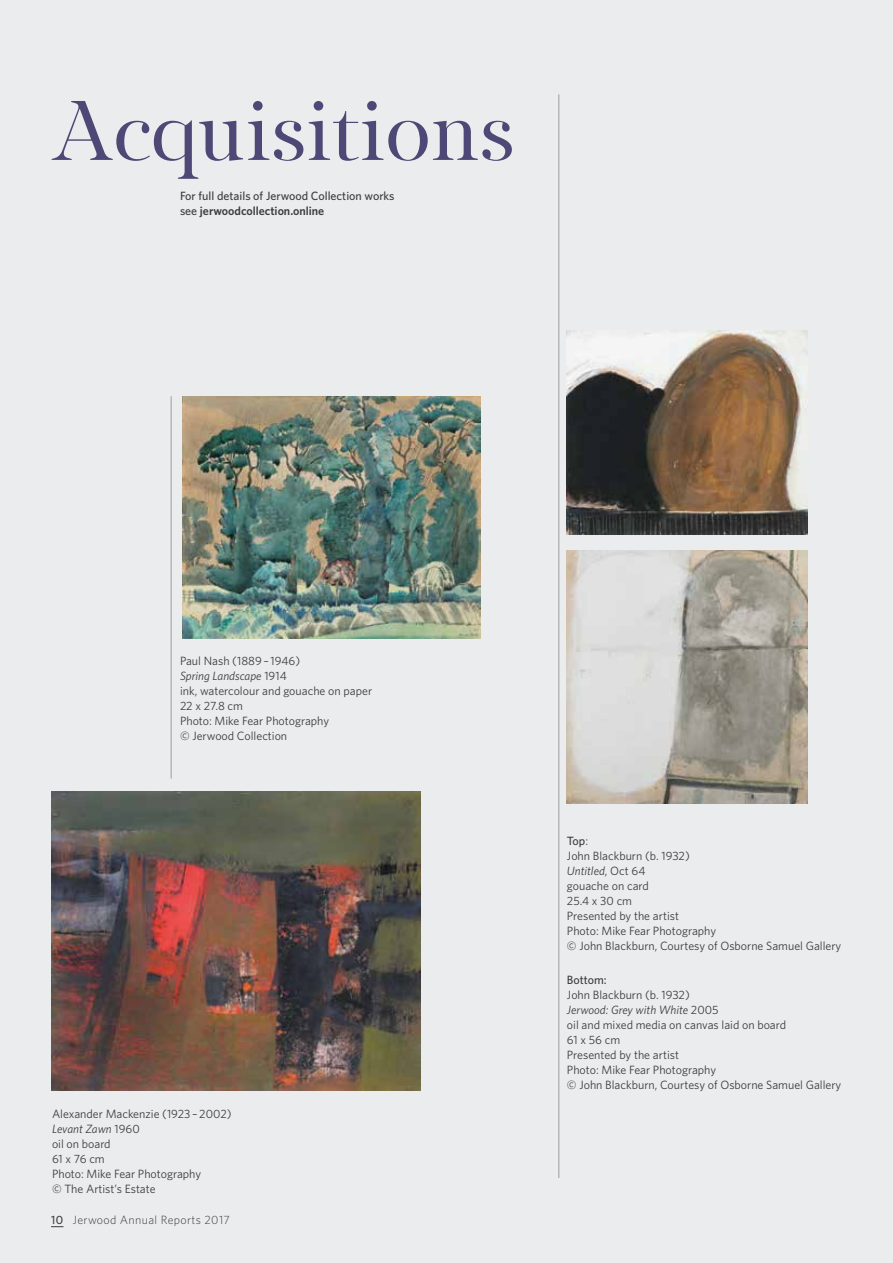
<style>
.page{position:relative;width:893px;height:1263px;background:#eaeced}
.page>*{position:absolute;margin:0;border:0;box-sizing:border-box;transform-origin:0 0}
.t1{font:87.45px "PF Regal Display Pro";letter-spacing:-.005em;color:#4d4876}
.t2{font:12px/15px "Whitney";color:#3c3c3b}
.t3{font:500 12px/15px "Whitney";color:#3c3c3b}
.t4{font:300 12px "Whitney";letter-spacing:.03em;color:#3c3c3b}
.s1{font-weight:600}
.s2{font-style:italic}
.s3{font-weight:500}
</style>
<div class="page">
<svg style="left:51px;top:1226px;width:12px;height:1px"></svg>
<img style="left:567px;top:330px;width:241px;height:204px">
<img style="left:567px;top:550px;width:241px;height:254px">
<img style="left:51px;top:791px;width:370px;height:299px">
<img style="left:183px;top:396px;width:297px;height:242px">
<hr style="left:558px;top:94px;width:1px;height:1084px;background:#9d9d9c">
<hr style="left:171px;top:396px;width:1px;height:383px;background:#9d9d9c">
<h1 class="t1" style="left:51px;top:81px;width:465px">Acquisitions</h1>
<p class="t3" style="left:180px;top:188px;width:216px">For full details of Jerwood Collection works see <span class="s1">jerwoodcollection.online</span></p>
<p class="t2" style="left:180px;top:653px;width:194px">Paul Nash (1889 – 1946)<br><span class="s2">Spring Landscape</span> 1914<br>ink, watercolour and gouache on paper<br>22 x 27.8 cm<br>Photo: Mike Fear Photography<br>© Jerwood Collection</p>
<p class="t2" style="left:52px;top:1106px;width:181px">Alexander Mackenzie (1923 – 2002)<br><span class="s2">Levant Zawn</span> 1960<br>oil on board<br>61 x 76 cm<br>Photo: Mike Fear Photography<br>© The Artist’s Estate</p>
<p class="t4" style="left:51px;top:1211px;width:181px"><span class="s3">10</span> Jerwood Annual Reports 2017</p>
<p class="t2" style="left:567px;top:833px;width:276px"><span class="s3">Top</span>:<br>John Blackburn (b. 1932)<br><span class="s2">Untitled</span>, Oct 64<br>gouache on card<br>25.4 x 30 cm<br>Presented by the artist<br>Photo: Mike Fear Photography<br>© John Blackburn, Courtesy of Osborne Samuel Gallery</p>
<p class="t3" style="left:567px;top:972px;width:41px">Bottom:</p>
<p class="t2" style="left:567px;top:987px;width:276px">John Blackburn (b. 1932)<br><span class="s2">Jerwood: Grey with White</span> 2005<br>oil and mixed media on canvas laid on board<br>61 x 56 cm<br>Presented by the artist<br>Photo: Mike Fear Photography<br>© John Blackburn, Courtesy of Osborne Samuel Gallery</p>
</div>
